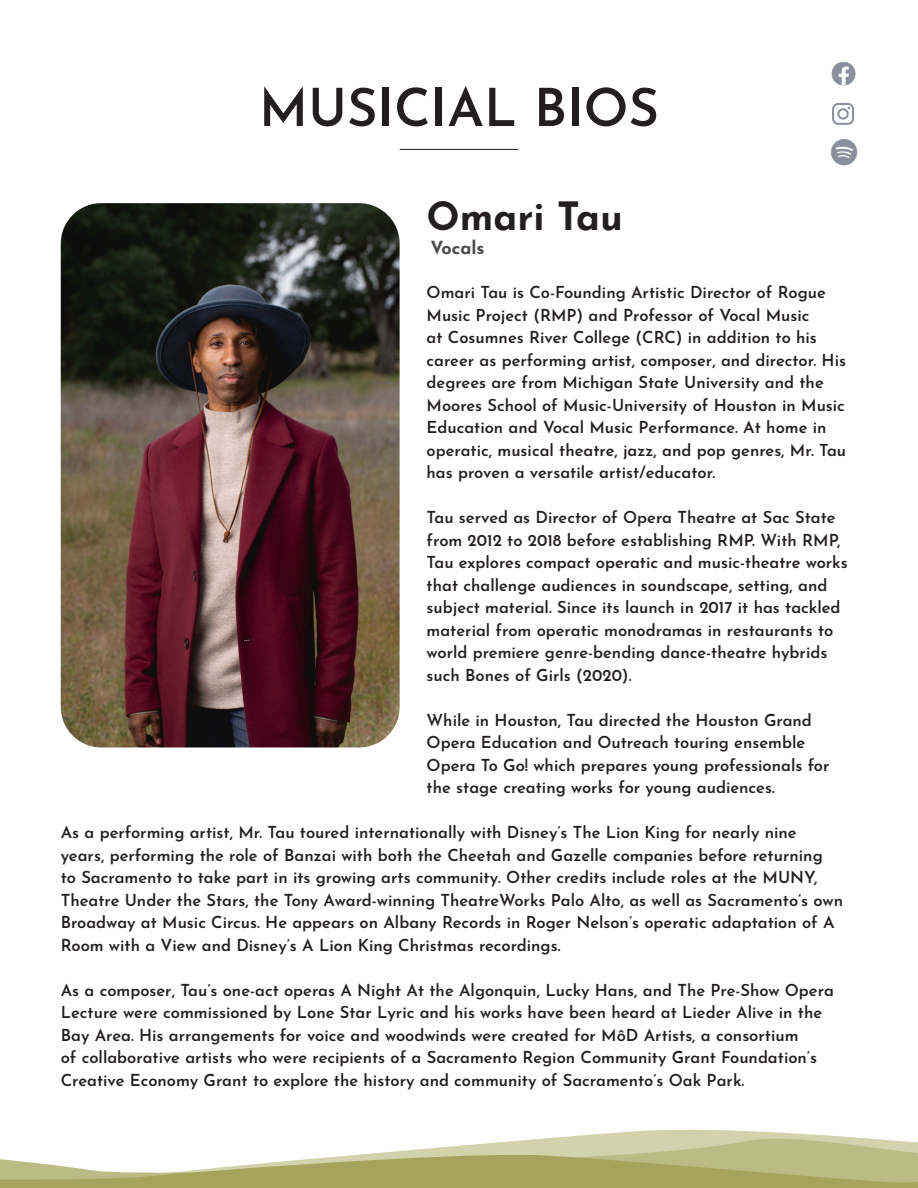
<style>
.page{position:relative;width:918px;height:1188px;background:#fff}
.page>*{position:absolute;margin:0;border:0;box-sizing:border-box;transform-origin:0 0}
.t1{font:600 52.5px "Josefin Sans";color:#231f20}
.t2{font:700 39px "Josefin Sans";color:#231f20}
.t3{font:700 18px "Josefin Sans";color:#4b4c4d}
.t4{font:600 16.5px/22.5px "Josefin Sans";color:#231f20}
</style>
<div class="page">
<img style="left:831px;top:61px;width:25px;height:25px">
<svg style="left:832px;top:103px;width:22px;height:22px"></svg>
<img style="left:831px;top:139px;width:26px;height:26px">
<img style="left:61px;top:203px;width:339px;height:544px">
<hr style="left:400px;top:149px;width:118px;height:1px;background:#231f20">
<svg style="left:627px;top:1129px;width:139px;height:3px"></svg>
<svg style="left:401px;top:1132px;width:517px;height:19px;fill:#d2d2ad"></svg>
<svg style="left:0;top:1151px;width:918px;height:37px"></svg>
<p class="t1" style="left:259px;top:63px;width:402px">MUSICIAL BIOS</p>
<p class="t2" style="left:427px;top:181px;width:198px">Omari Tau</p>
<p class="t3" style="left:430px;top:232px;width:56px">Vocals</p>
<p class="t4" style="left:427px;top:279px;width:421px">Omari Tau is Co-Founding Artistic Director of Rogue Music Project (RMP) and Professor of Vocal Music<br>at Cosumnes River College (CRC) in addition to his career as performing artist, composer, and director. His degrees are from Michigan State University and the Moores School of Music-University of Houston in Music Education and Vocal Music Performance. At home in operatic, musical theatre, jazz, and pop genres, Mr. Tau has proven a versatile artist/educator.</p>
<p class="t4" style="left:427px;top:504px;width:423px">Tau served as Director of Opera Theatre at Sac State from 2012 to 2018 before establishing RMP. With RMP, Tau explores compact operatic and music-theatre works that challenge audiences in soundscape, setting, and subject material. Since its launch in 2017 it has tackled material from operatic monodramas in restaurants to world premiere genre-bending dance-theatre hybrids such Bones of Girls (2020).</p>
<p class="t4" style="left:427px;top:706px;width:404px">While in Houston, Tau directed the Houston Grand Opera Education and Outreach touring ensemble Opera To Go! which prepares young professionals for the stage creating works for young audiences.</p>
<p class="t4" style="left:61px;top:819px;width:784px">As a performing artist, Mr. Tau toured internationally with Disney’s The Lion King for nearly nine years, performing the role of Banzai with both the Cheetah and Gazelle companies before returning<br>to Sacramento to take part in its growing arts community. Other credits include roles at the MUNY, Theatre Under the Stars, the Tony Award-winning TheatreWorks Palo Alto, as well as Sacramento’s own Broadway at Music Circus. He appears on Albany Records in Roger Nelson’s operatic adaptation of A Room with a View and Disney’s A Lion King Christmas recordings.</p>
<p class="t4" style="left:61px;top:976px;width:775px">As a composer, Tau’s one-act operas A Night At the Algonquin, Lucky Hans, and The Pre-Show Opera Lecture were commissioned by Lone Star Lyric and his works have been heard at Lieder Alive in the Bay Area. His arrangements for voice and woodwinds were created for MôD Artists, a consortium<br>of collaborative artists who were recipients of a Sacramento Region Community Grant Foundation’s Creative Economy Grant to explore the history and community of Sacramento’s Oak Park.</p>
</div>
